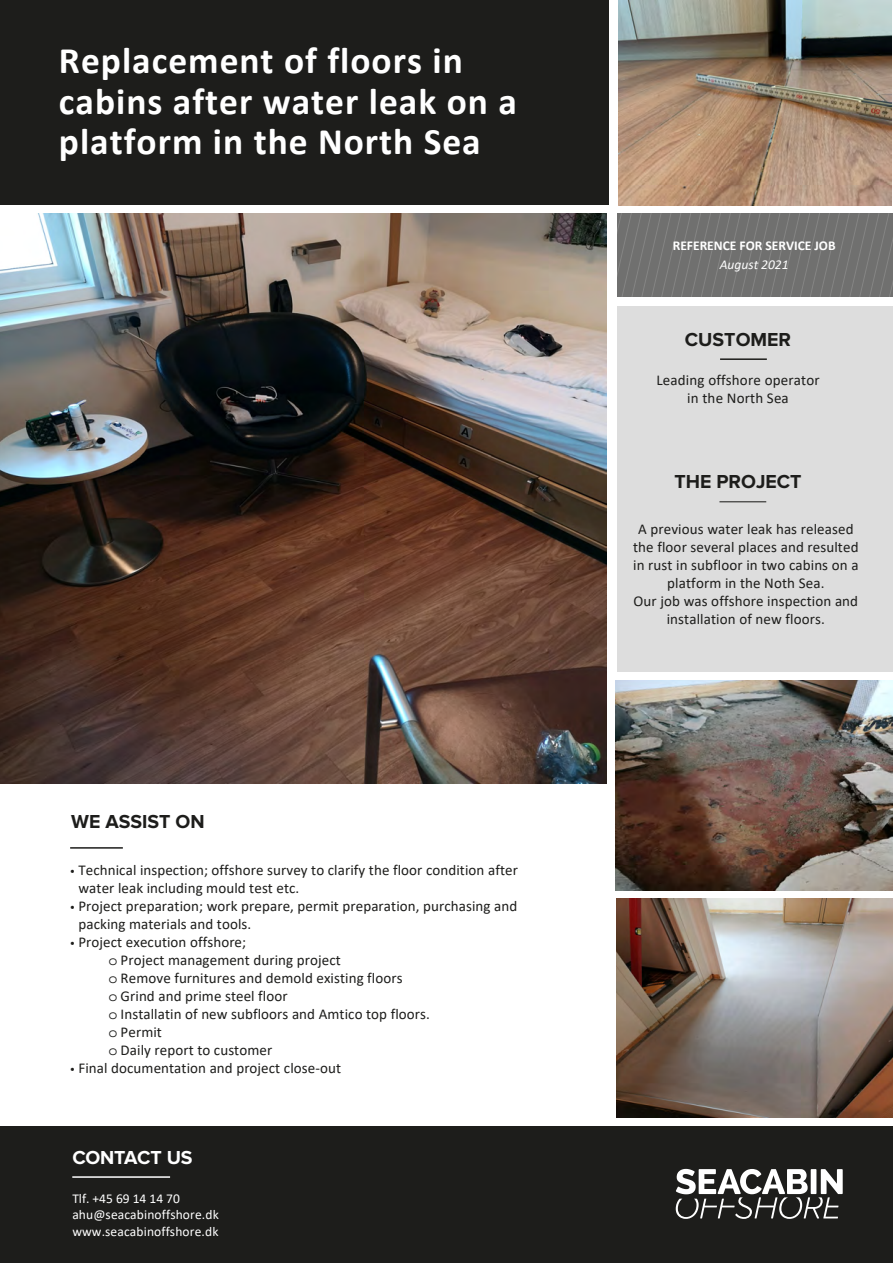
<style>
.page{position:relative;width:893px;height:1263px;background:#fff}
.page>*{position:absolute;margin:0;border:0;box-sizing:border-box;transform-origin:0 0}
.t1{font:700 37.5px/40.5px "Calibri";letter-spacing:.025em;color:#fff}
.Brød{font:700 19.5px "Proxima Nova";color:#1d1d1b}
.Titel{font:700 19.5px "Proxima Nova";color:#1d1d1b}
.t2{font:700 19.5px "Proxima Nova";letter-spacing:-.01em;color:#fff}
.Brød-2{font:15px/18px "Calibri";letter-spacing:.005em;color:#1d1d1b}
.t3{font:13.5px/16.5px "Calibri";letter-spacing:.01em;color:#fff}
.Brød-3{font:700 13.5px/19px "Calibri";color:#fff;text-align:center}
.s1{font-style:inherit}
.s2{font-family:"Proxima Nova Cond"}
.s3{font-family:"Courier Std"}
.s4{font-weight:400;font-style:italic}
</style>
<div class="page">
<svg style="left:617px;top:213px;width:276px;height:84px;background:#727271"></svg>
<img style="left:617px;top:898px;width:276px;height:219px">
<img style="left:618px;top:1px;width:273px;height:204px">
<img style="left:0;top:213px;width:607px;height:570px">
<hr style="left:70px;top:847px;width:53px;height:2px;background:#1d1d1b">
<div style="left:0;top:1127px;width:893px;height:136px;background:#1d1d1b"></div>
<div style="left:0;top:0;width:608px;height:204px;background:#1d1d1b"></div>
<hr style="left:72px;top:1176px;width:98px;height:2px;background:#fff">
<div style="left:617px;top:306px;width:276px;height:366px;background:#dadada"></div>
<hr style="left:720px;top:358px;width:47px;height:2px;background:#1d1d1b">
<hr style="left:719px;top:501px;width:47px;height:1px;background:#1d1d1b">
<svg style="left:676px;top:1169px;width:167px;height:50px"></svg>
<img style="left:616px;top:680px;width:276px;height:210px">
<p class="t1" style="left:59px;top:40px;width:459px">Replacement of floor<span class="s1">s</span> in cabins after water leak on a platform in the North Sea</p>
<p class="Titel" style="left:71px;top:811px;width:135px">WE ASSIST ON</p>
<p class="Brød-2" style="left:78px;top:861px;width:441px;text-indent:-8px"><span class="s2">•</span> Technical inspection; offshore survey to clarify the floor condition after water leak including mould test etc.</p>
<p class="Brød-2" style="left:78px;top:897px;width:440px;text-indent:-8px"><span class="s2">•</span> Project preparation; work prepare, permit preparation, purchasing and packing materials and tools.</p>
<p class="Brød-2" style="left:108px;top:933px;width:323px;text-indent:-39px"><span class="s2">•</span> Project execution offshore;<br><span class="s3">o</span> Project management during project<br><span class="s3">o</span> Remove furnitures and demold existing floors<br><span class="s3">o</span> Grind and prime steel floor<br><span class="s3">o</span> Installatin of new subfloors and Amtico top floors. <span class="s3">o</span> Permit<br><span class="s3">o</span> Daily report to customer</p>
<p class="Brød-2" style="left:70px;top:1059px;width:273px"><span class="s2">•</span> Final documentation and project close-out</p>
<p class="t2" style="left:72px;top:1147px;width:122px">CONTACT US</p>
<p class="t3" style="left:72px;top:1190px;width:148px">Tlf. +45 69 14 14 70 ahu@seacabinoffshore.dk www.seacabinoffshore.dk</p>
<p class="Brød-3" style="left:673px;top:236px;width:164px">REFERENCE FOR SERVICE JOB<br><span class="s4">August 2021</span></p>
<p class="Brød" style="left:685px;top:328px;width:108px">CUSTOMER</p>
<p class="Brød-2" style="left:656px;top:371px;width:165px;text-align:center">Leading offshore operator in the North Sea</p>
<p class="Brød" style="left:674px;top:471px;width:129px">THE PROJECT</p>
<p class="Brød-2" style="left:633px;top:519px;width:227px;text-align:center">A previous water leak has released the floor several places and resulted in rust in subfloor in two cabins on a platform in the Noth Sea.<br>Our job was offshore inspection and installation of new floors.</p>
</div>
